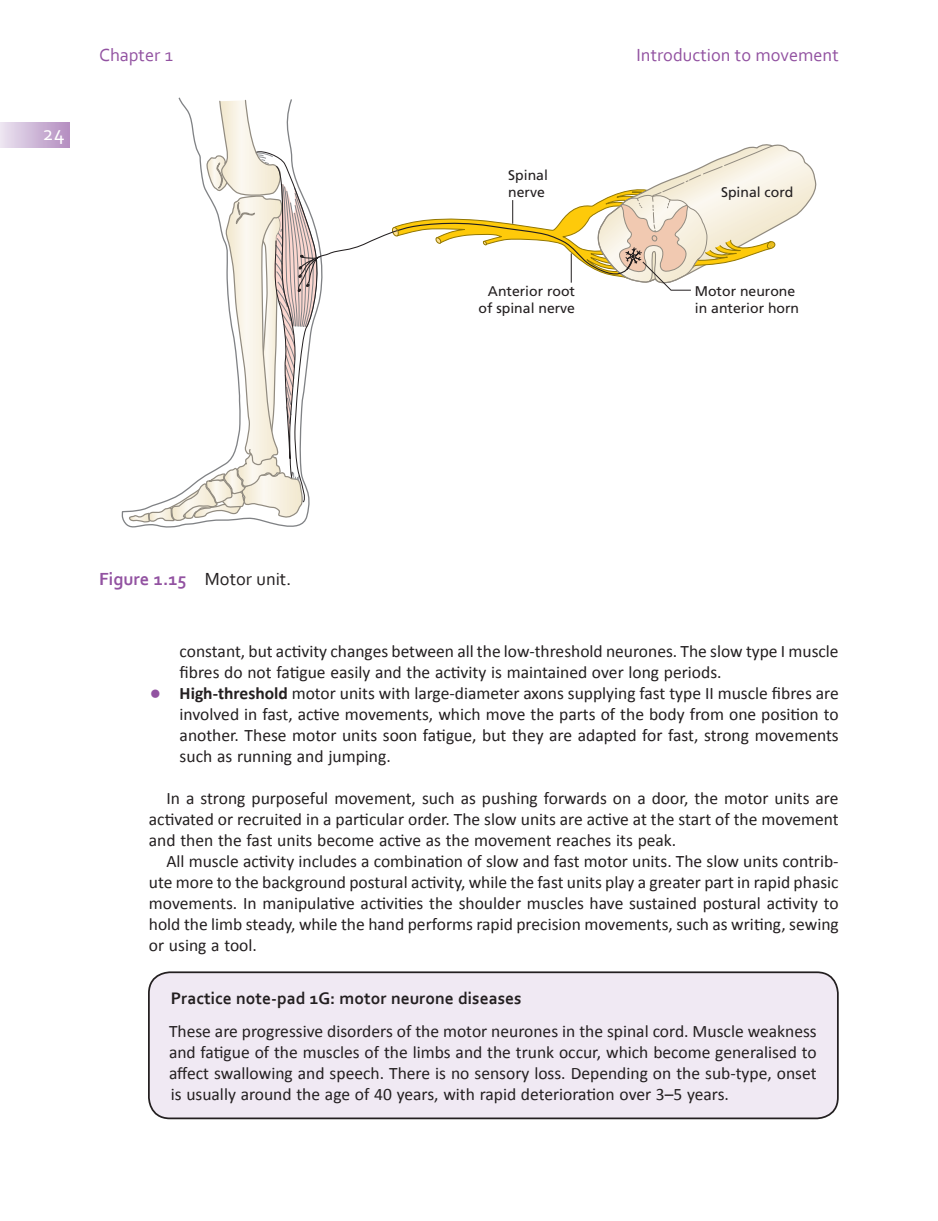
<style>
.page{position:relative;width:938px;height:1221px;background:#fff}
.page>*{position:absolute;margin:0;border:0;box-sizing:border-box;transform-origin:0 0}
.t1{font:21px "Corbel";color:#fff}
.t2{font:18.38px "Corbel";color:#9252a1}
.t3{font:700 18.38px "Corbel";color:#9252a1}
.t4{font:17.5px/21px "Calibri";color:#231f20;text-align:justify}
.t5{font:700 17.5px "Corbel";color:#231f20}
.t6{font:14px/16.8px "Frutiger";color:#231f20}
.s1{font-weight:400;color:#231f20}
.s2{font-size:26.6px;color:#9252a1}
.s3{font-weight:700}
</style>
<div class="page">
<div style="left:0;top:122px;width:69px;height:25px;background:linear-gradient(to right,#ebe4f1,#b48ec0)"></div>
<svg style="left:129px;top:99px;width:687px;height:423px"></svg>
<div style="left:149px;top:972px;width:688px;height:146px;background:#f0e9f3;border-radius:21px"></div>
<div style="left:148px;top:971px;width:690px;height:148px;border:2px solid #231f20;border-radius:21px"></div>
<p class="t1" style="left:43px;top:124px;width:23px">24</p>
<p class="t2" style="left:99px;top:48px;width:75px">Chapter 1</p>
<p class="t2" style="left:636px;top:48px;width:204px">Introduction to movement</p>
<p class="t6" style="left:508px;top:168px;width:41px">Spinal nerve</p>
<p class="t6" style="left:478px;top:284px;width:98px;text-align:right">Anterior root of spinal nerve</p>
<p class="t6" style="left:721px;top:184px;width:74px">Spinal cord</p>
<p class="t6" style="left:695px;top:284px;width:106px">Motor neurone in anterior horn</p>
<p class="t3" style="left:99px;top:571px;width:193px">Figure 1.15 <span class="s1">Motor unit.</span></p>
<p class="t4" style="left:180px;top:642px;width:660px">constant, but activity changes between all the low - threshold neurones. The slow type I muscle fibres do not fatigue easily and the activity is maintained over long periods.</p>
<p class="t4" style="left:180px;top:684px;width:660px;text-indent:-31px"><span class="s2">•</span> <span class="s3">High - threshold</span> motor units with large - diameter axons supplying fast type II muscle fibres are involved in fast, active movements, which move the parts of the body from one position to another. These motor units soon fatigue, but they are adapted for fast, strong movements such as running and jumping.</p>
<p class="t4" style="left:149px;top:789px;width:691px;text-indent:17px">In a strong purposeful movement, such as pushing forwards on a door, the motor units are activated or recruited in a particular order. The slow units are active at the start of the movement and then the fast units become active as the movement reaches its peak.</p>
<p class="t4" style="left:149px;top:852px;width:691px;text-indent:17px">All muscle activity includes a combination of slow and fast motor units. The slow units contrib&shy;ute more to the background postural activity, while the fast units play a greater part in rapid phasic movements. In manipulative activities the shoulder muscles have sustained postural activity to hold the limb steady, while the hand performs rapid precision movements, such as writing, sewing or using a tool.</p>
<p class="t5" style="left:171px;top:990px;width:352px">Practice note - pad 1G: motor neurone diseases</p>
<p class="t4" style="left:169px;top:1022px;width:649px">These are progressive disorders of the motor neurones in the spinal cord. Muscle weakness and fatigue of the muscles of the limbs and the trunk occur, which become generalised to affect swallowing and speech. There is no sensory loss. Depending on the sub - type, onset is usually around the age of 40 years, with rapid deterioration over 3 – 5 years.</p>
</div>
